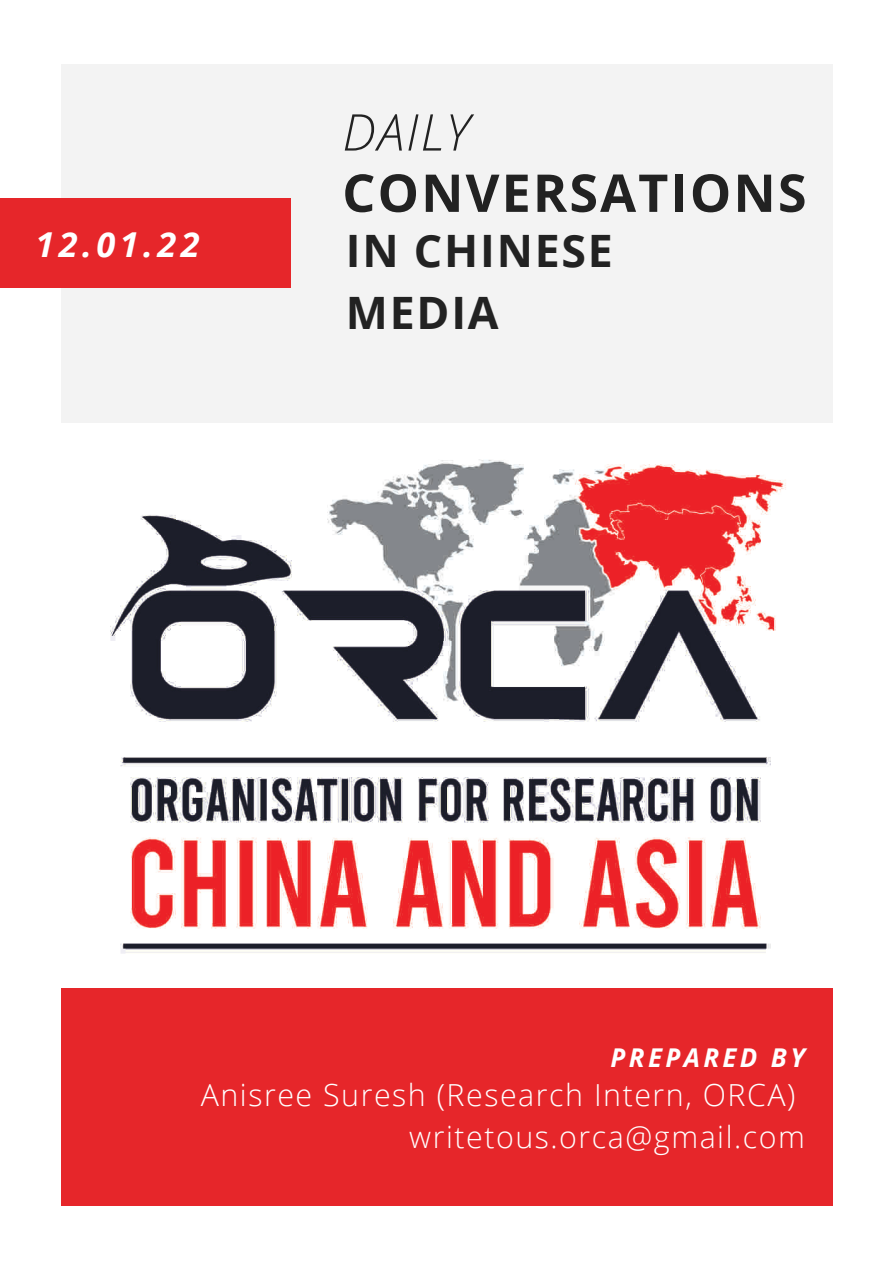
<style>
.page{position:relative;width:894px;height:1264px;background:#fff}
.page>*{position:absolute;margin:0;border:0;box-sizing:border-box;transform-origin:0 0}
.t1{font:700 52.05px "Open Sans";letter-spacing:.04em;color:#222}
.t2{font:italic 300 50.7px "Open Sans";letter-spacing:.04em;color:#222}
.t3{font:700 44.7px/61.9px "Open Sans";letter-spacing:.04em;color:#222}
.t4{font:italic 700 34.35px "Open Sans";color:#fff}
.t5{font:300 30.45px "Open Sans";letter-spacing:.05em;color:#fff}
.t6{font:italic 700 25.8px "Open Sans";letter-spacing:.13em;color:#fff}
</style>
<div class="page">
<div style="left:61px;top:988px;width:771px;height:217px;background:#e6262a"></div>
<div style="left:61px;top:64px;width:771px;height:358px;background:#f3f3f3"></div>
<img style="left:110px;top:459px;width:676px;height:495px">
<div style="left:0;top:199px;width:290px;height:88px;background:#e6262a"></div>
<p class="t4" style="left:35px;top:220px;width:166px">12.01.22</p>
<p class="t2" style="left:342px;top:96px;width:129px">DAILY</p>
<p class="t1" style="left:342px;top:156px;width:465px">CONVERSATIONS</p>
<p class="t3" style="left:346px;top:219px;width:268px">IN CHINESE<br>MEDIA</p>
<p class="t6" style="left:610px;top:1039px;width:196px">PREPARED BY</p>
<p class="t5" style="left:201px;top:1073px;width:596px">Anisree Suresh (Research Intern, ORCA)</p>
<p class="t5" style="left:409px;top:1114px;width:397px">writetous.orca@gmail.com</p>
</div>
